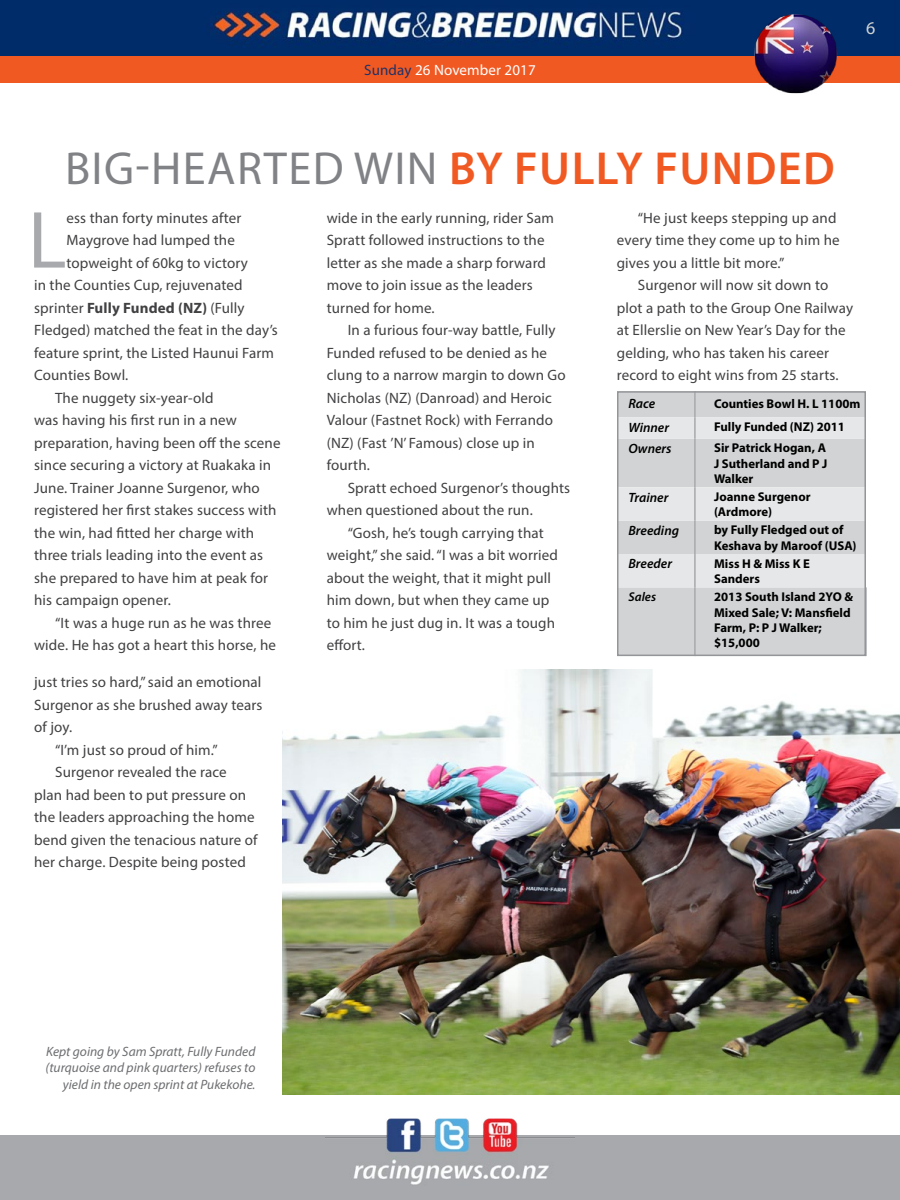
<style>
.page{position:relative;width:900px;height:1200px;background:#fff}
.page>*{position:absolute;margin:0;border:0;box-sizing:border-box;transform-origin:0 0}
.t1{font:81.75px "Myriad Pro";color:#a7a9ac}
.t2{font:46.5px "Myriad Pro";letter-spacing:.03em;color:#808285}
.t3{font:18px "Myriad Pro";color:#d1d4d4}
.t4{font:15px/22.5px "Myriad Pro";letter-spacing:.01em;color:#414042}
.t5{font:700 15px "Myriad Pro";letter-spacing:.01em;color:#414042}
.t6{font:15px "Myriad Pro";letter-spacing:.01em;color:#fff}
.t7{font:italic 13.5px/16.2px "Myriad Pro";color:#6d6e71;text-align:right}
.t8{font:italic 600 13.5px "Myriad Pro";color:#000}
.t9{font:700 12.75px/15.3px "Myriad Pro";color:#000}
.t10{font:italic 600 12.75px "Myriad Pro";color:#000}
.s1{color:#203267}
.s2{font-weight:600;color:#f15922}
.s3{font-weight:400}
</style>
<div class="page">
<div style="left:0;top:1136px;width:900px;height:64px;background:#a7a9ac"></div>
<img style="left:325px;top:1118px;width:250px;height:67px">
<div style="left:0;top:56px;width:900px;height:27px;background:#f15922"></div>
<img style="left:0;top:0;width:900px;height:56px">
<img style="left:283px;top:670px;width:617px;height:424px">
<img style="left:752px;top:12px;width:88px;height:82px">
<div style="left:620px;top:394px;width:243px;height:259px;background:#d1d3d4"></div>
<svg style="left:620px;top:417px;width:243px;height:170px;background:#dcddde"></svg>
<hr style="left:694px;top:391px;width:2px;height:26px;background:#a7a9ac">
<hr style="left:694px;top:417px;width:2px;height:22px;background:#a7a9ac">
<hr style="left:694px;top:439px;width:2px;height:48px;background:#a7a9ac">
<hr style="left:694px;top:487px;width:2px;height:34px;background:#a7a9ac">
<hr style="left:694px;top:521px;width:2px;height:33px;background:#a7a9ac">
<hr style="left:694px;top:554px;width:2px;height:33px;background:#a7a9ac">
<hr style="left:694px;top:587px;width:2px;height:69px;background:#a7a9ac">
<hr style="left:865px;top:587px;width:2px;height:69px;background:#a7a9ac">
<div style="left:617px;top:391px;width:249px;height:265px;border:2px solid #939598"></div>
<p class="t6" style="left:364px;top:61px;width:173px"><span class="s1">Sunday</span> 26 November 2017</p>
<h2 class="t2" style="left:65px;top:140px;width:771px">BIG-HEARTED WIN <span class="s2">BY FULLY FUNDED</span></h2>
<p class="t3" style="left:866px;top:17px;width:11px">6</p>
<h1 class="t1" style="left:28px;top:190px;width:40px">L</h1>
<p class="t4" style="left:67px;top:206px;width:176px">ess than forty minutes after</p>
<p class="t4" style="left:67px;top:229px;width:170px">Maygrove had lumped the</p>
<p class="t4" style="left:67px;top:251px;width:183px">topweight of 60kg to victory</p>
<p class="t4" style="left:34px;top:274px;width:210px">in the Counties Cup, rejuvenated</p>
<p class="t5" style="left:34px;top:298px;width:212px"><span class="s3">sprinter</span> Fully Funded (NZ) <span class="s3">(Fully</span></p>
<p class="t4" style="left:34px;top:319px;width:245px">Fledged) matched the feat in the day’s</p>
<p class="t4" style="left:34px;top:341px;width:241px">feature sprint, the Listed Haunui Farm</p>
<p class="t4" style="left:34px;top:364px;width:96px">Counties Bowl.</p>
<p class="t4" style="left:55px;top:386px;width:160px">The nuggety six-year-old</p>
<p class="t4" style="left:34px;top:409px;width:204px">was having his first run in a new</p>
<p class="t4" style="left:34px;top:431px;width:248px">preparation, having been off the scene</p>
<p class="t4" style="left:34px;top:454px;width:239px">since securing a victory at Ruakaka in</p>
<p class="t4" style="left:34px;top:476px;width:227px">June. Trainer Joanne Surgenor, who</p>
<p class="t4" style="left:34px;top:499px;width:244px">registered her first stakes success with</p>
<p class="t4" style="left:34px;top:521px;width:222px">the win, had fitted her charge with</p>
<p class="t4" style="left:34px;top:544px;width:231px">three trials leading into the event as</p>
<p class="t4" style="left:34px;top:566px;width:235px">she prepared to have him at peak for</p>
<p class="t4" style="left:34px;top:589px;width:138px">his campaign opener.</p>
<p class="t4" style="left:55px;top:611px;width:218px">“It was a huge run as he was three</p>
<p class="t4" style="left:34px;top:634px;width:243px">wide. He has got a heart this horse, he</p>
<p class="t4" style="left:34px;top:671px;width:229px">just tries so hard,” said an emotional</p>
<p class="t4" style="left:34px;top:693px;width:230px">Surgenor as she brushed away tears</p>
<p class="t4" style="left:34px;top:716px;width:40px">of joy.</p>
<p class="t4" style="left:55px;top:738px;width:164px">“I’m just so proud of him.”</p>
<p class="t4" style="left:55px;top:761px;width:173px">Surgenor revealed the race</p>
<p class="t4" style="left:34px;top:783px;width:213px">plan had been to put pressure on</p>
<p class="t4" style="left:34px;top:806px;width:222px">the leaders approaching the home</p>
<p class="t4" style="left:34px;top:828px;width:225px">bend given the tenacious nature of</p>
<p class="t4" style="left:34px;top:851px;width:213px">her charge. Despite being posted</p>
<p class="t4" style="left:327px;top:206px;width:229px">wide in the early running, rider Sam<br>Spratt followed instructions to the letter as she made a sharp forward move to join issue as the leaders turned for home.</p>
<p class="t4" style="left:327px;top:319px;width:241px;text-indent:21px">In a furious four-way battle, Fully<br>Funded refused to be denied as he clung to a narrow margin to down Go<br>Nicholas (NZ) (Danroad) and Heroic<br>Valour (Fastnet Rock) with Ferrando (NZ) (Fast ’N’ Famous) close up in fourth.</p>
<p class="t4" style="left:348px;top:476px;width:224px">Spratt echoed Surgenor’s thoughts</p>
<p class="t4" style="left:327px;top:499px;width:208px">when questioned about the run.</p>
<p class="t4" style="left:348px;top:521px;width:198px">“Gosh, he’s tough carrying that</p>
<p class="t4" style="left:327px;top:544px;width:233px">weight,” she said. “I was a bit worried</p>
<p class="t4" style="left:327px;top:566px;width:226px">about the weight, that it might pull</p>
<p class="t4" style="left:327px;top:589px;width:224px">him down, but when they came up</p>
<p class="t4" style="left:327px;top:611px;width:230px">to him he just dug in. It was a tough</p>
<p class="t4" style="left:327px;top:634px;width:40px">effort.</p>
<p class="t4" style="left:617px;top:206px;width:224px;text-indent:21px">“He just keeps stepping up and every time they come up to him he gives you a little bit more.”</p>
<p class="t4" style="left:617px;top:274px;width:238px;text-indent:21px">Surgenor will now sit down to plot a path to the Group One Railway at Ellerslie on New Year’s Day for the gelding, who has taken his career record to eight wins from 25 starts.</p>
<p class="t8" style="left:629px;top:395px;width:28px">Race</p>
<p class="t9" style="left:714px;top:395px;width:148px">Counties Bowl H. L 1100m</p>
<p class="t8" style="left:629px;top:419px;width:42px">Winner</p>
<p class="t9" style="left:714px;top:419px;width:132px">Fully Funded (NZ) 2011</p>
<p class="t8" style="left:629px;top:440px;width:45px">Owners</p>
<p class="t9" style="left:714px;top:440px;width:115px;text-align:justify">Sir Patrick Hogan, A J Sutherland and P J Walker</p>
<p class="t8" style="left:629px;top:489px;width:41px">Trainer</p>
<p class="t9" style="left:714px;top:489px;width:98px">Joanne Surgenor (Ardmore)</p>
<p class="t8" style="left:629px;top:522px;width:52px">Breeding</p>
<p class="t9" style="left:714px;top:522px;width:144px">by Fully Fledged out of<br>Keshava by Maroof (USA)</p>
<p class="t8" style="left:629px;top:555px;width:45px">Breeder</p>
<p class="t9" style="left:714px;top:555px;width:97px">Miss H &amp; Miss K E<br>Sanders</p>
<p class="t10" style="left:629px;top:589px;width:29px">Sales</p>
<p class="t9" style="left:714px;top:589px;width:140px">2013 South Island 2YO &amp;<br>Mixed Sale; V: Mansfield<br>Farm, P: P J Walker; $15,000</p>
<p class="t7" style="left:46px;top:1043px;width:211px">Kept going by Sam Spratt, Fully Funded (turquoise and pink quarters) refuses to yield in the open sprint at Pukekohe.</p>
</div>
